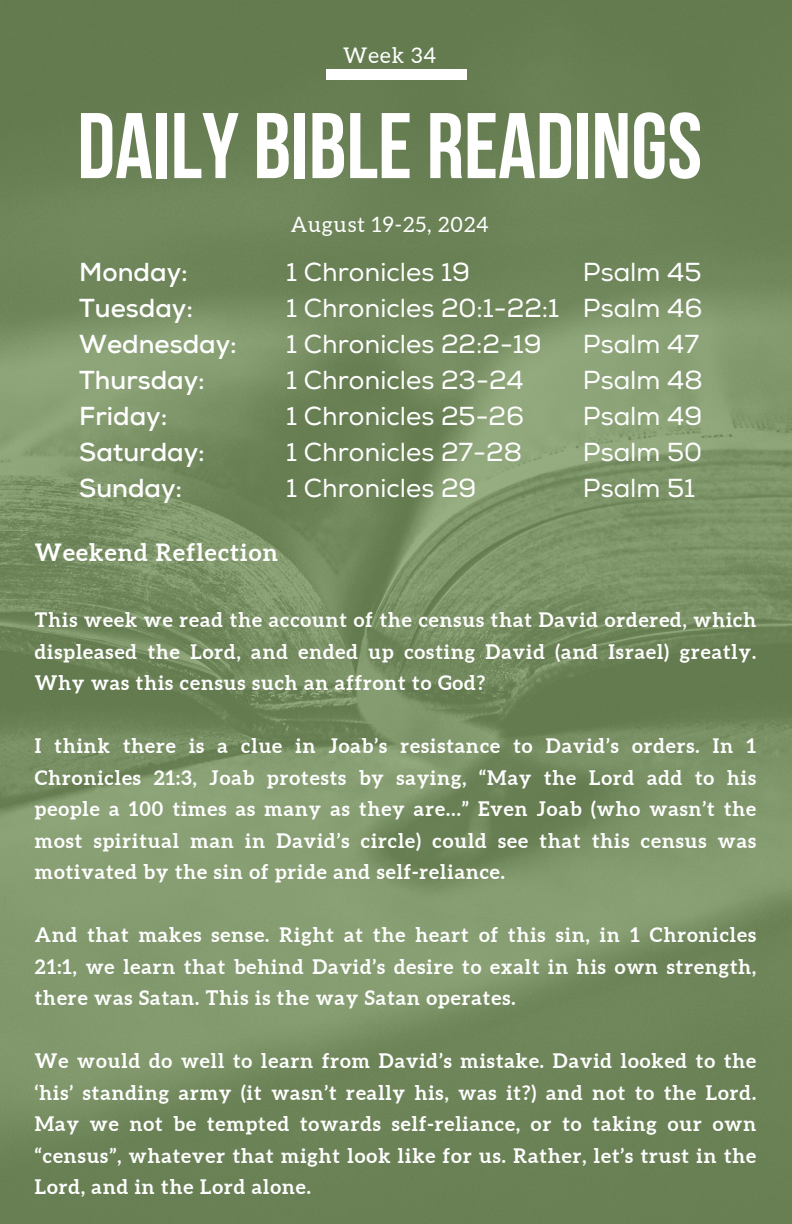
<style>
.page{position:relative;width:792px;height:1224px;background:#fff}
.page>*{position:absolute;margin:0;border:0;box-sizing:border-box;transform-origin:0 0}
.t1{font:700 93px "Bebas Neue";color:#fff}
.t2{font:26px/36px "Nexa";color:#fff}
.t3{font:700 26px/36px "Nexa";color:#fff}
.t4{font:700 23.8px "Aleo";letter-spacing:.05em;color:#fff}
.t5{font:21.6px "Aleo";letter-spacing:.05em;color:#fff}
.t6{font:21.2px "Aleo";letter-spacing:.05em;color:#fff}
.t7{font:700 20px/31.6px "Aleo";letter-spacing:.05em;color:#fff;text-align:justify}
</style>
<div class="page">
<img style="left:0;top:0;width:792px;height:1224px">
<div style="left:326px;top:69px;width:141px;height:11px;background:#fff"></div>
<p class="t5" style="left:343px;top:43px;width:95px">Week 34</p>
<h2 class="t1" style="left:77px;top:108px;width:626px">DAILY BIBLE READINGS</h2>
<h4 class="t6" style="left:291px;top:213px;width:199px">August 19-25, 2024</h4>
<h4 class="t3" style="left:79px;top:255px;width:159px">Monday:<br>Tuesday:<br>Wednesday:<br>Thursday:<br>Friday:<br>Saturday:<br>Sunday:</h4>
<h4 class="t2" style="left:286px;top:255px;width:275px">1 Chronicles 19<br>1 Chronicles 20:1-22:1<br>1 Chronicles 22:2-19<br>1 Chronicles 23-24<br>1 Chronicles 25-26<br>1 Chronicles 27-28<br>1 Chronicles 29</h4>
<h4 class="t2" style="left:583px;top:255px;width:121px">Psalm 45<br>Psalm 46<br>Psalm 47<br>Psalm 48<br>Psalm 49<br>Psalm 50<br>Psalm 51</h4>
<h1 class="t4" style="left:35px;top:539px;width:245px">Weekend Reflection</h1>
<p class="t7" style="left:35px;top:604px;width:723px">This week we read the account of the census that David ordered, which displeased the Lord, and ended up costing David (and Israel) greatly.<br>Why was this census such an affront to God?</p>
<h2 class="t7" style="left:35px;top:730px;width:723px">I think there is a clue in Joab’s resistance to David’s orders. In 1<br>Chronicles 21:3, Joab protests by saying, “May the Lord add to his people a 100 times as many as they are…” Even Joab (who wasn’t the most spiritual man in David’s circle) could see that this census was motivated by the sin of pride and self-reliance.</h2>
<h3 class="t7" style="left:35px;top:919px;width:723px">And that makes sense. Right at the heart of this sin, in 1 Chronicles 21:1, we learn that behind David’s desire to exalt in his own strength, there was Satan. This is the way Satan operates.</h3>
<h3 class="t7" style="left:35px;top:1045px;width:723px">We would do well to learn from David’s mistake. David looked to the ‘his’ standing army (it wasn’t really his, was it?) and not to the Lord.<br>May we not be tempted towards self-reliance, or to taking our own “census”, whatever that might look like for us. Rather, let’s trust in the Lord, and in the Lord alone.</h3>
</div>
